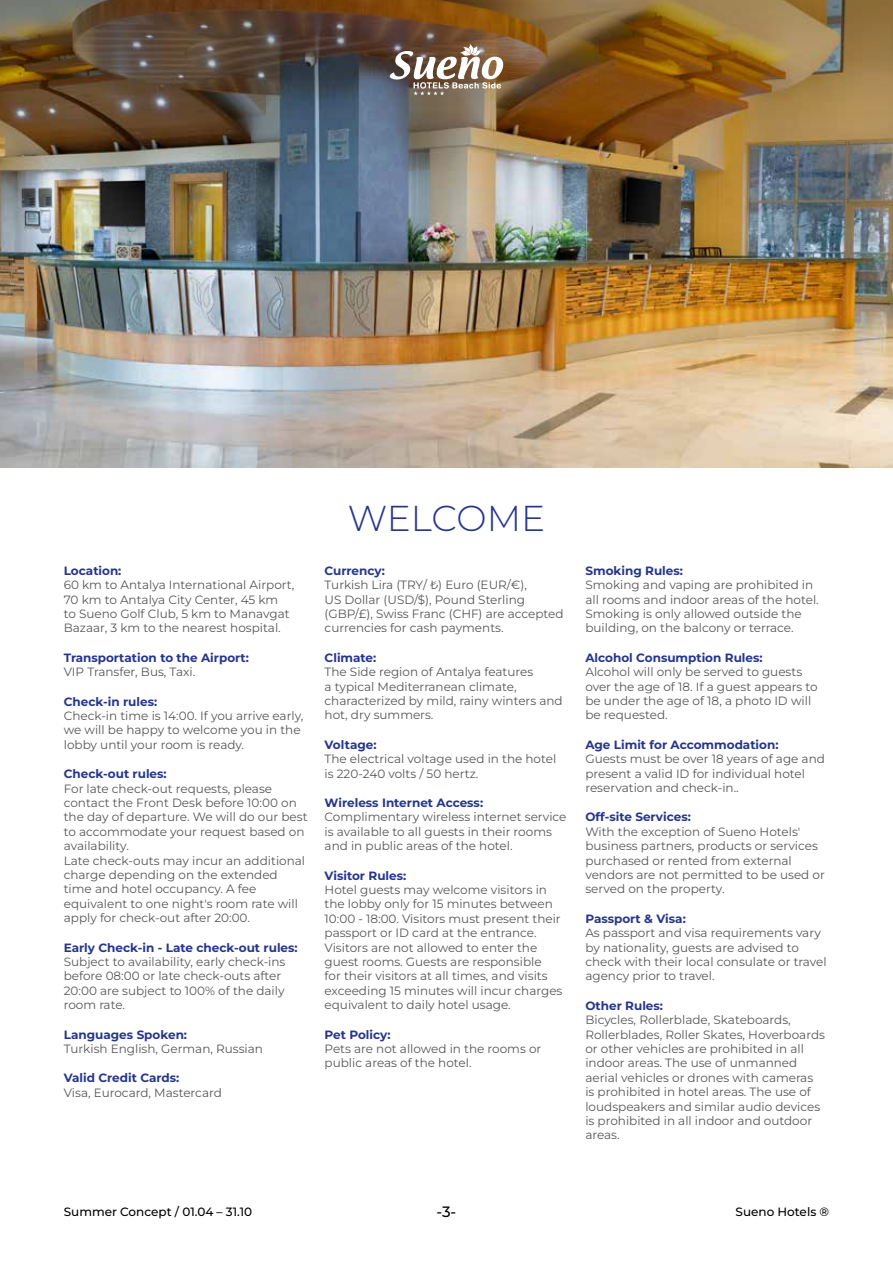
<style>
.page{position:relative;width:893px;height:1263px;background:#fff}
.page>*{position:absolute;margin:0;border:0;box-sizing:border-box;transform-origin:0 0}
.t1{font:300 36px "Montserrat";letter-spacing:-.005em;color:#26368c}
.t2{font:500 15px "Montserrat";color:#000}
.t3{font:12px/14.4px "Montserrat";color:#575756}
.t4{font:700 12px "Montserrat";color:#26368c}
.t5{font:500 12px "Montserrat";color:#000}
</style>
<div class="page">
<img style="left:0;top:265px;width:893px;height:203px">
<img style="left:0;top:0;width:893px;height:265px">
<svg style="left:390px;top:44px;width:113px;height:51px"></svg>
<p class="t4" style="left:64px;top:562px;width:59px">Location:</p>
<p class="t3" style="left:64px;top:577px;width:232px">60 km to Antalya International Airport, 70 km to Antalya City Center, 45 km<br>to Sueno Golf Club, 5 km to Manavgat Bazaar, 3 km to the nearest hospital.</p>
<p class="t4" style="left:64px;top:649px;width:187px">Transportation to the Airport:</p>
<p class="t3" style="left:64px;top:664px;width:133px">VIP Transfer, Bus, Taxi.</p>
<p class="t4" style="left:64px;top:693px;width:95px">Check-in rules:</p>
<p class="t3" style="left:64px;top:708px;width:241px">Check-in time is 14:00. If you arrive early, we will be happy to welcome you in the lobby until your room is ready.</p>
<p class="t4" style="left:64px;top:765px;width:104px">Check-out rules:</p>
<p class="t3" style="left:64px;top:781px;width:245px">For late check-out requests, please contact the Front Desk before 10:00 on the day of departure. We will do our best to accommodate your request based on availability.<br>Late check-outs may incur an additional charge depending on the extended time and hotel occupancy. A fee equivalent to one night's room rate will apply for check-out after 20:00.</p>
<p class="t4" style="left:64px;top:939px;width:235px">Early Check-in - Late check-out rules:</p>
<p class="t3" style="left:64px;top:954px;width:223px">Subject to availability, early check-ins before 08:00 or late check-outs after<br>20:00 are subject to 100% of the daily room rate.</p>
<p class="t4" style="left:64px;top:1026px;width:125px">Languages Spoken:</p>
<p class="t3" style="left:64px;top:1041px;width:201px">Turkish English, German, Russian</p>
<p class="t4" style="left:64px;top:1069px;width:117px">Valid Credit Cards:</p>
<p class="t3" style="left:64px;top:1085px;width:160px">Visa, Eurocard, Mastercard</p>
<h1 class="t1" style="left:348px;top:494px;width:199px">WELCOME</h1>
<p class="t4" style="left:325px;top:562px;width:62px">Currency:</p>
<p class="t3" style="left:325px;top:577px;width:241px">Turkish Lira (TRY/ ₺) Euro (EUR/€),<br>US Dollar (USD/$), Pound Sterling (GBP/£), Swiss Franc (CHF) are accepted currencies for cash payments.</p>
<p class="t4" style="left:325px;top:649px;width:53px">Climate:</p>
<p class="t3" style="left:325px;top:664px;width:240px">The Side region of Antalya features<br>a typical Mediterranean climate, characterized by mild, rainy winters and hot, dry summers.</p>
<p class="t4" style="left:325px;top:736px;width:54px">Voltage:</p>
<p class="t3" style="left:325px;top:751px;width:233px">The electrical voltage used in the hotel is 220-240 volts / 50 hertz.</p>
<p class="t4" style="left:325px;top:794px;width:160px">Wireless Internet Access:</p>
<p class="t3" style="left:325px;top:809px;width:243px">Complimentary wireless internet service is available to all guests in their rooms and in public areas of the hotel.</p>
<p class="t4" style="left:325px;top:867px;width:83px">Visitor Rules:</p>
<p class="t3" style="left:325px;top:882px;width:239px">Hotel guests may welcome visitors in the lobby only for 15 minutes between 10:00 - 18:00. Visitors must present their passport or ID card at the entrance.<br>Visitors are not allowed to enter the guest rooms. Guests are responsible<br>for their visitors at all times, and visits exceeding 15 minutes will incur charges equivalent to daily hotel usage.</p>
<p class="t4" style="left:325px;top:1026px;width:67px">Pet Policy:</p>
<p class="t3" style="left:325px;top:1041px;width:218px">Pets are not allowed in the rooms or public areas of the hotel.</p>
<p class="t4" style="left:585px;top:562px;width:99px">Smoking Rules:</p>
<p class="t3" style="left:585px;top:577px;width:235px">Smoking and vaping are prohibited in all rooms and indoor areas of the hotel.<br>Smoking is only allowed outside the building, on the balcony or terrace.</p>
<p class="t4" style="left:585px;top:649px;width:179px">Alcohol Consumption Rules:</p>
<p class="t3" style="left:585px;top:664px;width:234px">Alcohol will only be served to guests over the age of 18. If a guest appears to be under the age of 18, a photo ID will be requested.</p>
<p class="t4" style="left:585px;top:736px;width:195px">Age Limit for Accommodation:</p>
<p class="t3" style="left:585px;top:751px;width:241px">Guests must be over 18 years of age and present a valid ID for individual hotel reservation and check-in..</p>
<p class="t4" style="left:585px;top:808px;width:107px">Off-site Services:</p>
<p class="t3" style="left:585px;top:824px;width:241px">With the exception of Sueno Hotels' business partners, products or services purchased or rented from external vendors are not permitted to be used or served on the property.</p>
<p class="t4" style="left:585px;top:910px;width:102px">Passport &amp; Visa:</p>
<p class="t3" style="left:585px;top:925px;width:243px">As passport and visa requirements vary by nationality, guests are advised to check with their local consulate or travel agency prior to travel.</p>
<p class="t4" style="left:585px;top:997px;width:79px">Other Rules:</p>
<p class="t3" style="left:585px;top:1012px;width:241px">Bicycles, Rollerblade, Skateboards, Rollerblades, Roller Skates, Hoverboards or other vehicles are prohibited in all indoor areas. The use of unmanned aerial vehicles or drones with cameras is prohibited in hotel areas. The use of loudspeakers and similar audio devices is prohibited in all indoor and outdoor areas.</p>
<p class="t5" style="left:64px;top:1203px;width:190px">Summer Concept / 01.04 – 31.10</p>
<p class="t2" style="left:437px;top:1201px;width:21px">-3-</p>
<p class="t5" style="left:736px;top:1203px;width:95px">Sueno Hotels ®</p>
</div>
